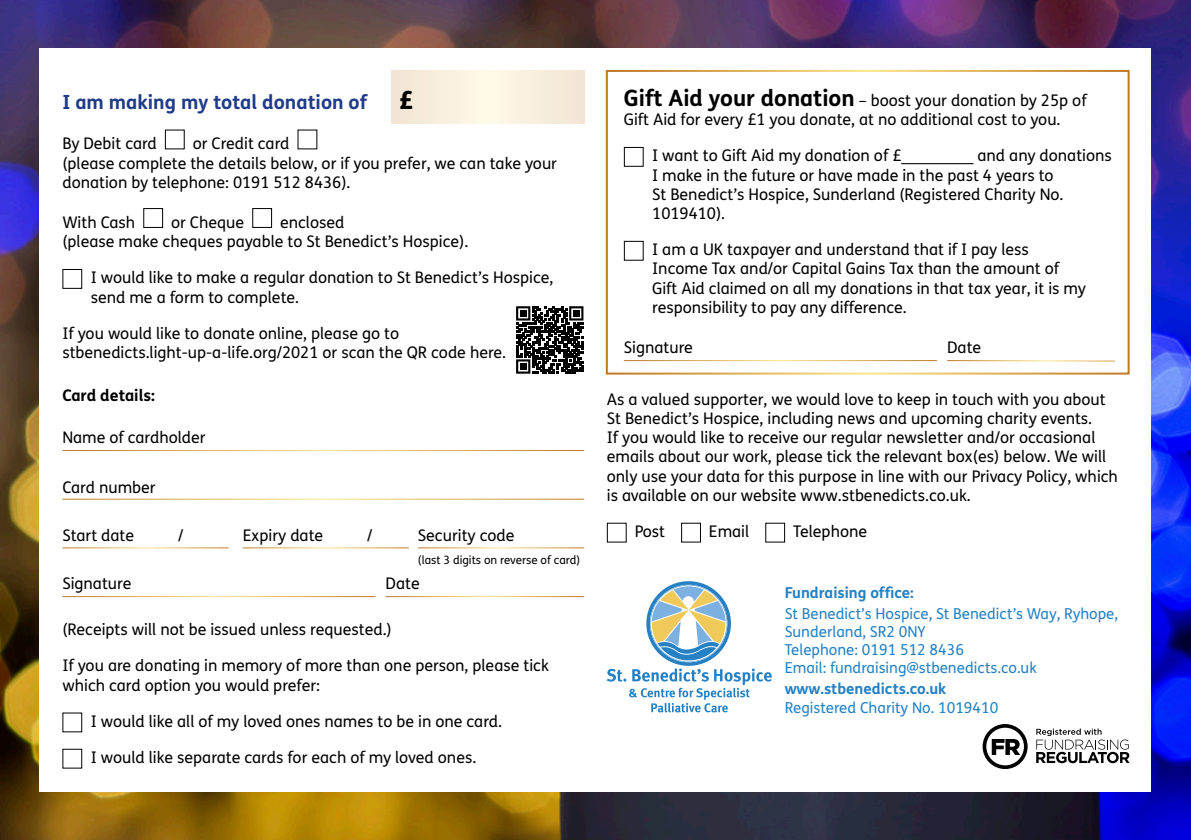
<style>
.page{position:relative;width:1191px;height:840px;background:#fff}
.page>*{position:absolute;margin:0;border:0;box-sizing:border-box;transform-origin:0 0}
.Body{font:800 25px "FS Me";color:#000}
.Body-2{font:700 19.6px "FS Me";color:#1f3b8a}
.Body-3{font:16px/19.2px "FS Me";color:#000}
.Tick_Box{font:16px/19.2px "FS Me";color:#000}
.Body-4{font:700 16px "FS Me";color:#000}
.t1{font:15px/18px "FS Me";color:#2581c4}
.t2{font:700 15px "FS Me";color:#2581c4}
.Body-5{font:11.6px "FS Me";color:#000}
.s1{font-weight:700;font-size:22.4px}
.s2{font-weight:700}
</style>
<div class="page">
<img style="left:0;top:0;width:1191px;height:839px">
<div style="left:40px;top:48px;width:1111px;height:743px;background:#fff"></div>
<svg style="left:646px;top:581px;width:85px;height:84px"></svg>
<svg style="left:650px;top:584px;width:77px;height:78px"></svg>
<svg style="left:607px;top:668px;width:164px;height:44px"></svg>
<svg style="left:982px;top:724px;width:45px;height:44px"></svg>
<svg style="left:1036px;top:728px;width:93px;height:34px"></svg>
<div style="left:606px;top:70px;width:523px;height:304px;border:2px solid #fff"></div>
<div style="left:624px;top:147px;width:19px;height:20px;border:1px solid #000"></div>
<div style="left:624px;top:241px;width:19px;height:19px;border:1px solid #000"></div>
<div style="left:143px;top:208px;width:20px;height:20px;border:1px solid #000"></div>
<div style="left:252px;top:208px;width:20px;height:20px;border:1px solid #000"></div>
<div style="left:62px;top:269px;width:20px;height:20px;border:1px solid #000"></div>
<div style="left:391px;top:71px;width:193px;height:52px;background:#f8efdd"></div>
<svg style="left:516px;top:306px;width:67px;height:67px"></svg>
<div style="left:681px;top:522px;width:20px;height:20px;border:1px solid #000"></div>
<p class="Body" style="left:399px;top:80px;width:16px">£</p>
<p class="Body-2" style="left:62px;top:87px;width:306px">I am making my total donation of</p>
<p class="Body-3" style="left:62px;top:134px;width:96px">By Debit card</p>
<p class="Body-3" style="left:62px;top:134px;width:496px;text-indent:130px">or Credit card<br>(please complete the details below, or if you prefer, we can take your donation by telephone: 0191 512 8436).</p>
<p class="Body-3" style="left:62px;top:212px;width:74px">With Cash</p>
<p class="Body-3" style="left:171px;top:212px;width:75px">or Cheque</p>
<p class="Body-3" style="left:62px;top:212px;width:407px;text-indent:218px">enclosed<br>(please make cheques payable to St Benedict’s Hospice).</p>
<p class="Tick_Box" style="left:91px;top:268px;width:464px">I would like to make a regular donation to St Benedict’s Hospice, send me a form to complete.</p>
<p class="Body-3" style="left:62px;top:323px;width:445px">If you would like to donate online, please go to stbenedicts.light-up-a-life.org/2021 or scan the QR code here.</p>
<p class="Body-4" style="left:62px;top:382px;width:94px">Card details:</p>
<p class="Body-3" style="left:62px;top:427px;width:145px">Name of cardholder</p>
<p class="Body-3" style="left:62px;top:477px;width:95px">Card number</p>
<p class="Body-3" style="left:62px;top:525px;width:73px">Start date</p>
<p class="Body-3" style="left:178px;top:525px;width:7px">/</p>
<p class="Body-3" style="left:243px;top:525px;width:82px">Expiry date</p>
<p class="Body-3" style="left:367px;top:525px;width:7px">/</p>
<p class="Body-3" style="left:418px;top:525px;width:98px">Security code</p>
<p class="Body-5" style="left:418px;top:551px;width:164px">(last 3 digits on reverse of card)</p>
<p class="Body-3" style="left:62px;top:573px;width:70px">Signature</p>
<p class="Body-3" style="left:386px;top:573px;width:36px">Date</p>
<p class="Body-3" style="left:62px;top:619px;width:331px">(Receipts will not be issued unless requested.)</p>
<p class="Body-3" style="left:62px;top:655px;width:488px">If you are donating in memory of more than one person, please tick which card option you would prefer:</p>
<p class="Tick_Box" style="left:91px;top:711px;width:413px">I would like all of my loved ones names to be in one card.</p>
<p class="Tick_Box" style="left:91px;top:747px;width:387px">I would like separate cards for each of my loved ones.</p>
<p class="Body-3" style="left:624px;top:90px;width:464px"><span class="s1">Gift Aid your donation</span> – boost your donation by 25p of<br>Gift Aid for every £1 you donate, at no additional cost to you.</p>
<p class="Tick_Box" style="left:652px;top:146px;width:461px">I want to Gift Aid my donation of £_________ and any donations I make in the future or have made in the past 4 years to<br>St Benedict’s Hospice, Sunderland (Registered Charity No.<br>1019410).</p>
<p class="Tick_Box" style="left:652px;top:239px;width:435px">I am a UK taxpayer and understand that if I pay less Income Tax and/or Capital Gains Tax than the amount of Gift Aid claimed on all my donations in that tax year, it is my responsibility to pay any difference.</p>
<p class="Body-3" style="left:624px;top:337px;width:70px">Signature</p>
<p class="Body-3" style="left:947px;top:337px;width:36px">Date</p>
<p class="Body-3" style="left:607px;top:389px;width:512px">As a valued supporter, we would love to keep in touch with you about St Benedict’s Hospice, including news and upcoming charity events.<br>If you would like to receive our regular newsletter and/or occasional emails about our work, please tick the relevant box(es) below. We will only use your data for this purpose in line with our Privacy Policy, which is available on our website www.stbenedicts.co.uk.</p>
<p class="Body-3" style="left:634px;top:521px;width:32px">Post</p>
<p class="Body-3" style="left:709px;top:521px;width:42px">Email</p>
<p class="Body-3" style="left:793px;top:521px;width:76px">Telephone</p>
<p class="t2" style="left:784px;top:580px;width:131px">Fundraising office:</p>
<p class="t1" style="left:784px;top:604px;width:335px">St Benedict’s Hospice, St Benedict’s Way, Ryhope, Sunderland, SR2 0NY<br>Telephone: 0191 512 8436<br>Email: fundraising@stbenedicts.co.uk</p>
<p class="t1" style="left:784px;top:679px;width:215px"><span class="s2">www.stbenedicts.co.uk<br></span>Registered Charity No. 1019410</p>
</div>
